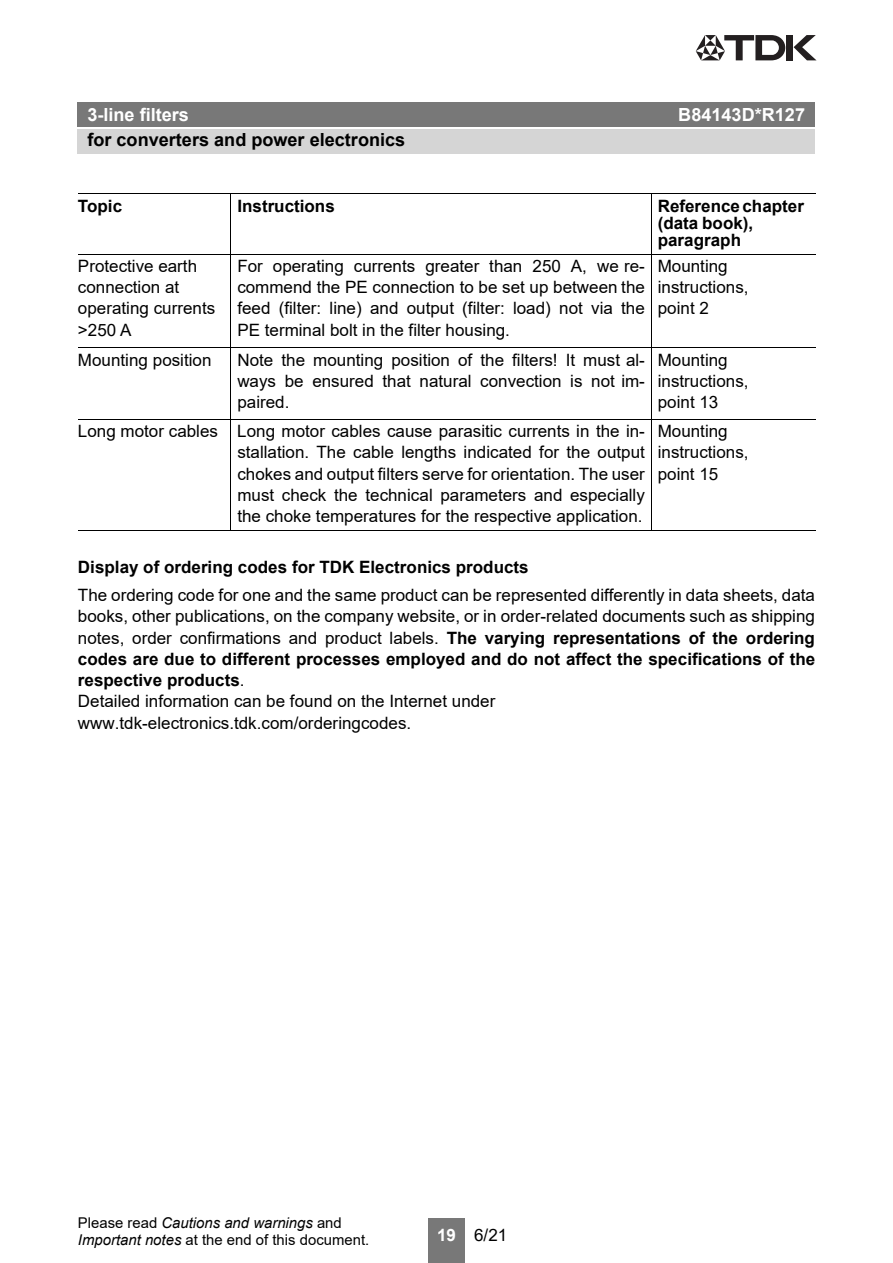
<style>
.page{position:relative;width:893px;height:1263px;background:#fff}
.page>*{position:absolute;margin:0;border:0;box-sizing:border-box;transform-origin:0 0}
.t1{font:700 18.15px "Arial";color:#000}
.t2{font:700 18.15px "Arial";color:#fff}
.t3{font:16.95px/21.3px "Arial";color:#000}
.t4{font:700 16.95px/17.1px "Arial";color:#000}
.t5{font:14.85px/17.1px "Arial";color:#000}
.s1{font-weight:700}
.s2{font-style:italic}
.s3{font-weight:700;color:#fff}
</style>
<div class="page">
<div style="left:428px;top:1218px;width:36px;height:45px;background:#787878"></div>
<svg style="left:696px;top:35px;width:89px;height:25px"></svg>
<div style="left:786px;top:35px;width:7px;height:25px;background:#231f20"></div>
<svg style="left:793px;top:35px;width:23px;height:25px"></svg>
<div style="left:78px;top:102px;width:737px;height:25px;background:#787878"></div>
<div style="left:78px;top:130px;width:737px;height:24px;background:#d5d5d5"></div>
<hr style="left:231px;top:193px;width:1px;height:337px;background:#000">
<hr style="left:651px;top:193px;width:1px;height:337px;background:#000">
<hr style="left:78px;top:193px;width:738px;height:1px;background:#000">
<hr style="left:78px;top:254px;width:738px;height:1px;background:#000">
<hr style="left:78px;top:348px;width:738px;height:1px;background:#000">
<hr style="left:78px;top:419px;width:738px;height:1px;background:#000">
<hr style="left:78px;top:530px;width:738px;height:1px;background:#000">
<p class="t2" style="left:87px;top:101px;width:103px">3-line filters</p>
<p class="t2" style="left:678px;top:101px;width:128px">B84143D*R127</p>
<p class="t1" style="left:87px;top:127px;width:319px">for converters and power electronics</p>
<p class="t4" style="left:78px;top:197px;width:46px">Topic</p>
<p class="t4" style="left:237px;top:197px;width:99px">Instructions</p>
<p class="t4" style="left:658px;top:197px;width:148px">Reference chapter (data book), paragraph</p>
<p class="t3" style="left:78px;top:255px;width:139px">Protective earth connection at operating currents &gt;250 A</p>
<p class="t3" style="left:237px;top:255px;width:409px;text-align:justify">For operating currents greater than 250 A, we re&shy;commend the PE connection to be set up between the feed (filter: line) and output (filter: load) not via the PE terminal bolt in the filter housing.</p>
<p class="t3" style="left:658px;top:255px;width:92px">Mounting instructions, point 2</p>
<p class="t3" style="left:78px;top:349px;width:135px">Mounting position</p>
<p class="t3" style="left:237px;top:349px;width:409px;text-align:justify">Note the mounting position of the filters! It must al&shy;ways be ensured that natural convection is not im&shy;paired.</p>
<p class="t3" style="left:658px;top:349px;width:92px">Mounting instructions, point 13</p>
<p class="t3" style="left:237px;top:420px;width:409px;text-align:justify;text-indent:-159px">Long motor cables Long motor cables cause parasitic currents in the in&shy;stallation. The cable lengths indicated for the output chokes and output filters serve for orientation. The user must check the technical parameters and especially the choke temperatures for the respective application.</p>
<p class="t3" style="left:658px;top:420px;width:92px">Mounting instructions, point 15</p>
<p class="t4" style="left:78px;top:559px;width:452px">Display of ordering codes for TDK Electronics products</p>
<p class="t3" style="left:78px;top:584px;width:739px">The ordering code for one and the same product can be represented differently in data sheets, data books, other publications, on the company website, or in order-related documents such as shipping notes, order confirmations and product labels. <span class="s1">The varying representations of the ordering codes are due to different processes employed and do not affect the specifications of the respective products</span>.<br>Detailed information can be found on the Internet under www.tdk-electronics.tdk.com/orderingcodes.</p>
<p class="t5" style="left:78px;top:1214px;width:293px">Please read <span class="s2">Cautions and warnings</span> and<br><span class="s2">Important notes</span> at the end of this document.</p>
<p class="t3" style="left:437px;top:1225px;width:72px"><span class="s3">19</span> 6/21</p>
</div>
